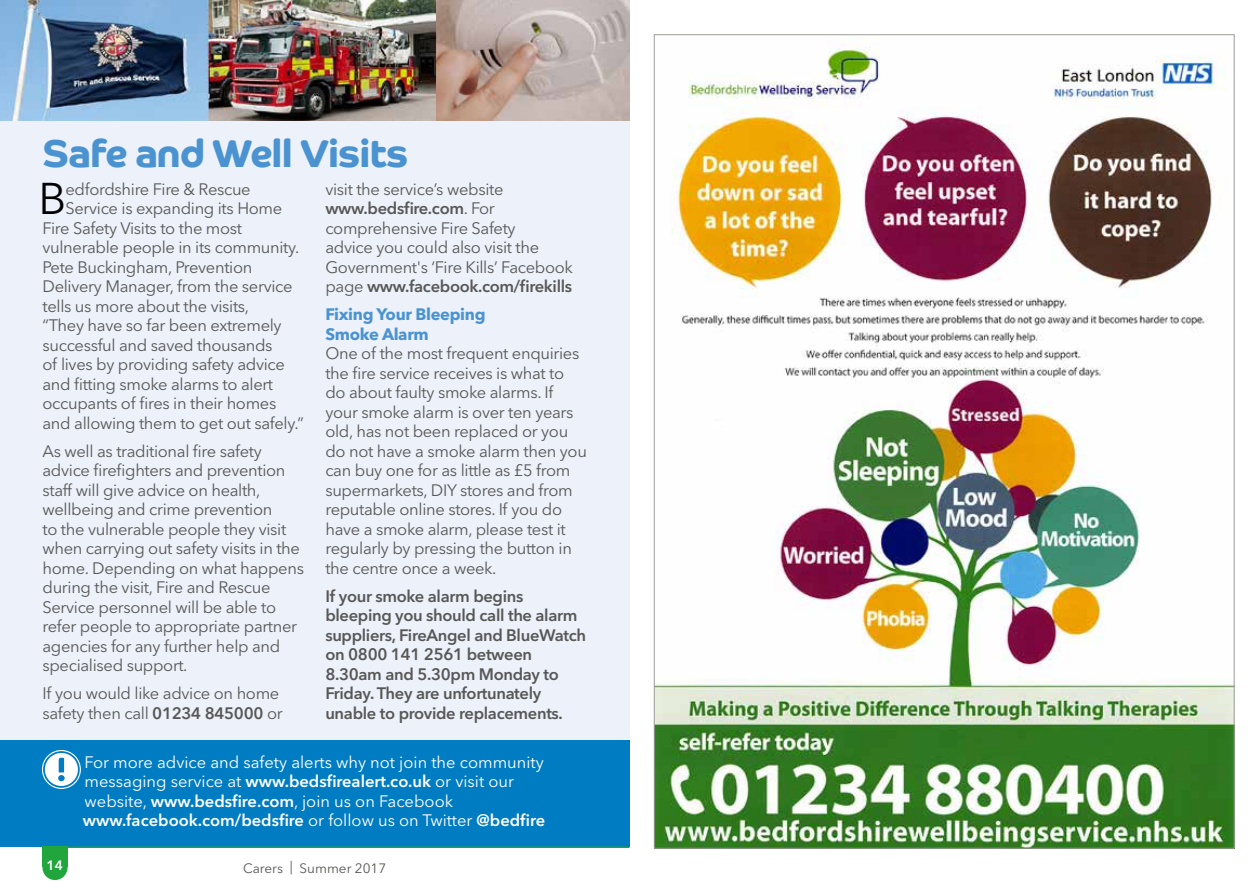
<style>
.page{position:relative;width:1259px;height:893px;background:#fff}
.page>*{position:absolute;margin:0;border:0;box-sizing:border-box;transform-origin:0 0}
.t1{font:44.1px "Avenir Next LT Pro";color:#000}
.t2{font:700 39px "Co Headline W01";letter-spacing:-.02em;color:#4a93d0}
.t3{font:16.5px/19.5px "Avenir Next LT Pro";letter-spacing:-.02em;color:#575756}
.t4{font:16.5px/19.5px "Avenir Next LT Pro";color:#fff}
.t5{font:600 16.5px/19.5px "Avenir Next LT Pro";letter-spacing:-.02em;color:#575756}
.t6{font:700 16.5px/19.5px "Avenir Next LT Pro";letter-spacing:-.02em;color:#4a93d0}
.t7{font:13.5px "Avenir Next LT Pro";color:#575756}
.t8{font:600 13.5px "Avenir Next LT Pro";color:#fff}
.s1{font-weight:600}
</style>
<div class="page">
<div style="left:0;top:0;width:629px;height:846px;background:#ecf1fa"></div>
<img style="left:435px;top:0;width:194px;height:120px">
<img style="left:0;top:0;width:435px;height:120px">
<div style="left:0;top:740px;width:629px;height:106px;background:#007cc2"></div>
<div style="left:45px;top:753px;width:33px;height:33px;background:#fff;border-radius:50%"></div>
<svg style="left:58px;top:758px;width:7px;height:23px"></svg>
<div style="left:42px;top:750px;width:39px;height:39px;border:1px solid #fff;border-radius:50%"></div>
<img style="left:656px;top:38px;width:576px;height:809px">
<div style="left:42px;top:847px;width:26px;height:20px;background:#21a53d"></div>
<div style="left:42px;top:855px;width:25px;height:25px;background:#21a53d;border-radius:50%"></div>
<hr style="left:42px;top:846px;width:587px;height:2px;background:#21a53d">
<h2 class="t2" style="left:42px;top:131px;width:367px">Safe and Well Visits</h2>
<h1 class="t1" style="left:38px;top:172px;width:30px">B</h1>
<p class="t3" style="left:65px;top:179px;width:187px">edfordshire Fire &amp; Rescue</p>
<p class="t3" style="left:325px;top:179px;width:249px">visit the service’s website <span class="s1">www.bedsfire.com</span>. For comprehensive Fire Safety<br>advice you could also visit the<br>Government's ‘Fire Kills’ Facebook page <span class="s1">www.facebook.com/firekills</span></p>
<p class="t6" style="left:325px;top:305px;width:162px">Fixing Your Bleeping<br>Smoke Alarm</p>
<p class="t3" style="left:325px;top:344px;width:263px">One of the most frequent enquiries the fire service receives is what to do about faulty smoke alarms. If your smoke alarm is over ten years old, has not been replaced or you do not have a smoke alarm then you can buy one for as little as £5 from supermarkets, DIY stores and from reputable online stores. If you do have a smoke alarm, please test it regularly by pressing the button in the centre once a week.</p>
<p class="t5" style="left:325px;top:586px;width:262px">If your smoke alarm begins bleeping you should call the alarm suppliers, FireAngel and BlueWatch on 0800 141 2561 between<br>8.30am and 5.30pm Monday to<br>Friday. They are unfortunately unable to provide replacements.</p>
<p class="t4" style="left:83px;top:752px;width:464px">For more advice and safety alerts why not join the community messaging service at <span class="s1">www.bedsfirealert.co.uk</span> or visit our website, <span class="s1">www.bedsfire.com</span>, join us on Facebook <span class="s1">www.facebook.com/bedsfire</span> or follow us on Twitter <span class="s1">@bedfire</span></p>
<p class="t3" style="left:65px;top:199px;width:218px">Service is expanding its Home</p>
<p class="t3" style="left:43px;top:218px;width:201px">Fire Safety Visits to the most</p>
<p class="t3" style="left:43px;top:238px;width:258px">vulnerable people in its community.</p>
<p class="t3" style="left:43px;top:257px;width:211px">Pete Buckingham, Prevention</p>
<p class="t3" style="left:43px;top:277px;width:251px">Delivery Manager, from the service</p>
<p class="t3" style="left:43px;top:296px;width:208px">tells us more about the visits,</p>
<p class="t3" style="left:43px;top:316px;width:241px">“They have so far been extremely</p>
<p class="t3" style="left:43px;top:335px;width:232px">successful and saved thousands</p>
<p class="t3" style="left:43px;top:355px;width:244px">of lives by providing safety advice</p>
<p class="t3" style="left:43px;top:374px;width:232px">and fitting smoke alarms to alert</p>
<p class="t3" style="left:43px;top:394px;width:235px">occupants of fires in their homes</p>
<p class="t3" style="left:43px;top:413px;width:263px">and allowing them to get out safely.”</p>
<p class="t3" style="left:43px;top:441px;width:263px">As well as traditional fire safety advice firefighters and prevention staff will give advice on health, wellbeing and crime prevention<br>to the vulnerable people they visit when carrying out safety visits in the home. Depending on what happens during the visit, Fire and Rescue Service personnel will be able to refer people to appropriate partner agencies for any further help and specialised support.</p>
<p class="t3" style="left:43px;top:684px;width:242px">If you would like advice on home safety then call <span class="s1">01234 845000</span> or</p>
<p class="t8" style="left:47px;top:857px;width:18px">14</p>
<p class="t7" style="left:243px;top:860px;width:144px">Carers | Summer 2017</p>
</div>
